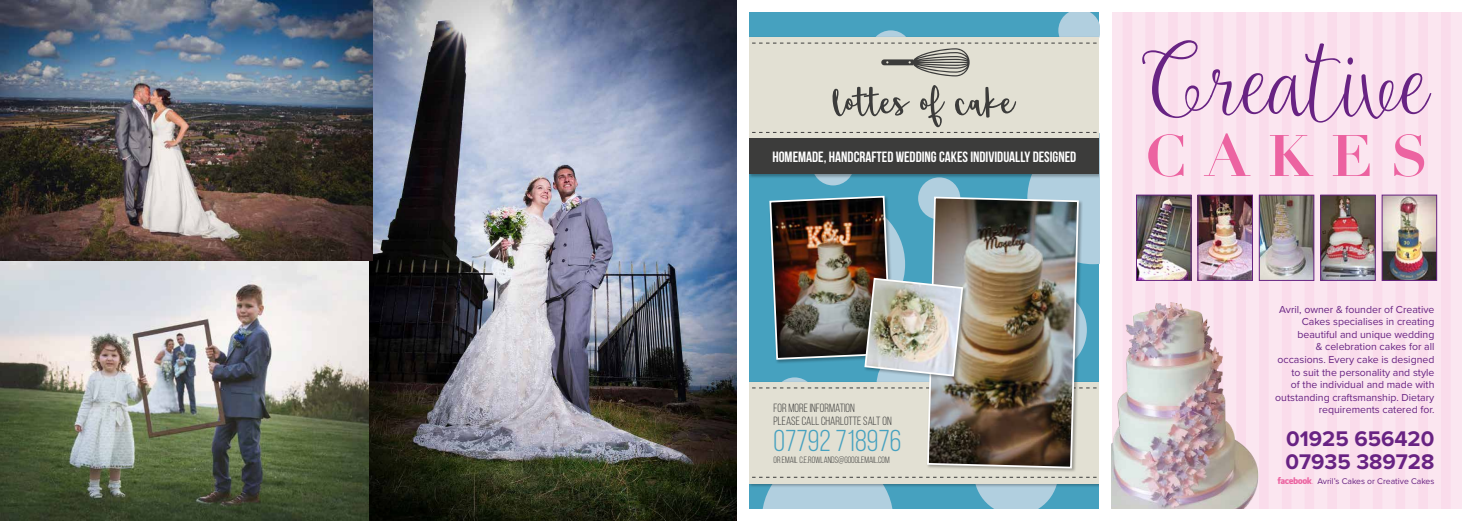
<style>
.page{position:relative;width:1474px;height:521px;background:#fff}
.page>*{position:absolute;margin:0;border:0;box-sizing:border-box;transform-origin:0 0}
.t1{font:69.74px "Amelia Script";letter-spacing:-.07em;color:#682383}
.t2{font:700 57.57px "Didot";letter-spacing:.32em;color:#ec63a1}
.t3{font:30.1px "Bebas Neue";color:#46a1bf}
.t4{font:700 21.96px "Proxima Nova";color:#682383}
.t5{font:700 14.88px "Bebas Neue";color:#fff}
.t6{font:12.42px "Social Logos";color:#ec63a1}
.t7{font:11.9px/12.9px "Bebas Neue";color:#3c3c3b}
.t8{font:10.5px/12.6px "Proxima Nova";color:#682383;text-align:right}
.t9{font:9.1px "Bebas Neue";color:#3c3c3b}
.t10{font:8.58px "Proxima Nova";color:#682383}
</style>
<div class="page">
<div style="left:1111px;top:12px;width:350px;height:496px;background:#fadceb"></div>
<div style="left:1111px;top:12px;width:11px;height:496px;background:#fbe6f0"></div>
<div style="left:1245px;top:12px;width:14px;height:496px;background:#fbe6f0"></div>
<div style="left:1200px;top:12px;width:13px;height:496px;background:#fbe6f0"></div>
<div style="left:1382px;top:12px;width:13px;height:496px;background:#fbe6f0"></div>
<div style="left:1154px;top:12px;width:14px;height:496px;background:#fbe6f0"></div>
<div style="left:1336px;top:12px;width:13px;height:496px;background:#fbe6f0"></div>
<div style="left:1268px;top:12px;width:13px;height:496px;background:#fbe6f0"></div>
<div style="left:1427px;top:12px;width:13px;height:496px;background:#fbe6f0"></div>
<div style="left:1132px;top:12px;width:13px;height:496px;background:#fbe6f0"></div>
<div style="left:1291px;top:12px;width:13px;height:496px;background:#fbe6f0"></div>
<div style="left:1223px;top:12px;width:13px;height:496px;background:#fbe6f0"></div>
<div style="left:1405px;top:12px;width:13px;height:496px;background:#fbe6f0"></div>
<div style="left:1177px;top:12px;width:13px;height:496px;background:#fbe6f0"></div>
<div style="left:1359px;top:12px;width:13px;height:496px;background:#fbe6f0"></div>
<div style="left:1314px;top:12px;width:13px;height:496px;background:#fbe6f0"></div>
<div style="left:1450px;top:12px;width:11px;height:496px;background:#fbe6f0"></div>
<img style="left:1111px;top:299px;width:148px;height:209px">
<img style="left:1138px;top:197px;width:51px;height:82px">
<div style="left:1136px;top:195px;width:55px;height:86px;border:1px solid #682383"></div>
<img style="left:1199px;top:197px;width:51px;height:82px">
<div style="left:1197px;top:195px;width:55px;height:86px;border:1px solid #682383"></div>
<img style="left:1260px;top:197px;width:52px;height:82px">
<div style="left:1258px;top:195px;width:56px;height:86px;border:1px solid #682383"></div>
<img style="left:1322px;top:197px;width:51px;height:82px">
<div style="left:1320px;top:195px;width:55px;height:86px;border:1px solid #682383"></div>
<img style="left:1383px;top:197px;width:51px;height:82px">
<div style="left:1381px;top:195px;width:55px;height:86px;border:1px solid #682383"></div>
<svg style="left:773px;top:377px;width:42px;height:43px"></svg>
<div style="left:749px;top:382px;width:350px;height:101px;background:#e2e0d3"></div>
<svg style="left:749px;top:483px;width:350px;height:25px;background:#81b8cc"></svg>
<svg style="left:752px;top:387px;width:345px;height:91px"></svg>
<div style="left:926px;top:196px;width:157px;height:277px;background:#000;opacity:.3"></div>
<img style="left:926px;top:377px;width:153px;height:92px">
<div style="left:863px;top:277px;width:104px;height:104px;background:#000;opacity:.3"></div>
<img style="left:749px;top:12px;width:350px;height:365px">
<img style="left:368px;top:0;width:369px;height:521px">
<img style="left:0;top:260px;width:368px;height:261px">
<img style="left:0;top:0;width:372px;height:260px">
<h3 class="t5" style="left:772px;top:149px;width:305px">HOMEMADE, HANDCRAFTED WEDDING CAKES INDIVIDUALLY DESIGNED</h3>
<p class="t7" style="left:773px;top:402px;width:120px">FOR MORE INFORMATION<br>PLEASE CALL CHARLOTTE SALT ON</p>
<h3 class="t3" style="left:773px;top:425px;width:129px">07792 718976</h3>
<p class="t9" style="left:773px;top:455px;width:118px">OR EMAIL C.E.ROWLANDS@GOOGLEMAIL.COM</p>
<h1 class="t1" style="left:1141px;top:49px;width:292px">Creative</h1>
<h2 class="t2" style="left:1145px;top:119px;width:284px">CAKES</h2>
<p class="t8" style="left:1275px;top:302px;width:161px">Avril, owner &amp; founder of Creative<br>Cakes specialises in creating beautiful and unique wedding<br>&amp; celebration cakes for all occasions. Every cake is designed to suit the personality and style<br>of the individual and made with outstanding craftsmanship. Dietary requirements catered for.</p>
<h3 class="t4" style="left:1286px;top:423px;width:150px">01925 656420</h3>
<p class="t6" style="left:1276px;top:475px;width:39px">f</p>
<h3 class="t4" style="left:1285px;top:445px;width:150px">07935 389728</h3>
<p class="t10" style="left:1317px;top:474px;width:119px">Avril’s Cakes or Creative Cakes</p>
</div>
